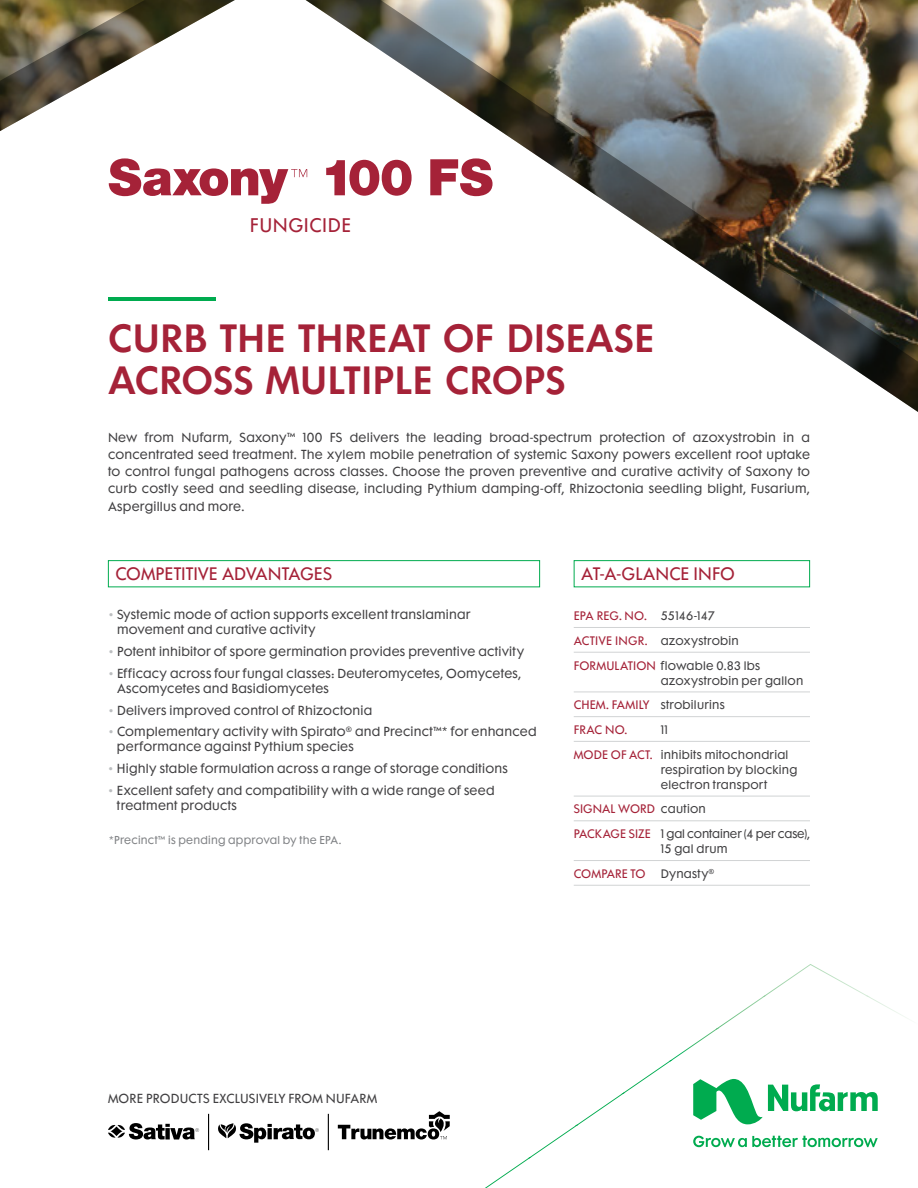
<style>
.page{position:relative;width:918px;height:1188px;background:#fff}
.page>*{position:absolute;margin:0;border:0;box-sizing:border-box;transform-origin:0 0}
.t1{font:600 36px/42px "Futura Maxi Std";color:#a52238}
.t2{font:18px "Futura Maxi Std";letter-spacing:.03em;color:#a52238}
.t3{font:16.5px "Futura Maxi Std";color:#a52238}
.t4{font:12px/17.2px "Futura Maxi Std";letter-spacing:.02em;color:#414042}
.t5{font:11.25px/24.8px "Futura Maxi Std";letter-spacing:.02em;color:#414042}
.t6{font:11.25px/24.8px "Futura Maxi Std";color:#414042}
.t7{font:11.25px "Futura Maxi Std";letter-spacing:.01em;color:#a52238}
.t8{font:10.5px "Futura Maxi Std";letter-spacing:.025em;color:#808285}
.s1{color:#a52238}
.s2{color:#bcbec0}
</style>
<div class="page">
<img style="left:0;top:0;width:918px;height:412px">
<hr style="left:108px;top:297px;width:108px;height:4px;background:#00ab4f">
<div style="left:108px;top:560px;width:432px;height:27px;border:1px solid #00ab4f"></div>
<div style="left:574px;top:560px;width:236px;height:27px;border:1px solid #00ab4f"></div>
<hr style="left:574px;top:627px;width:236px;height:1px;background:#d1d3d4">
<hr style="left:574px;top:652px;width:236px;height:1px;background:#d1d3d4">
<hr style="left:574px;top:692px;width:236px;height:1px;background:#d1d3d4">
<hr style="left:574px;top:716px;width:236px;height:1px;background:#d1d3d4">
<hr style="left:574px;top:741px;width:236px;height:1px;background:#d1d3d4">
<hr style="left:574px;top:796px;width:236px;height:1px;background:#d1d3d4">
<hr style="left:574px;top:820px;width:236px;height:1px;background:#d1d3d4">
<hr style="left:574px;top:860px;width:236px;height:1px;background:#d1d3d4">
<hr style="left:574px;top:885px;width:236px;height:1px;background:#d1d3d4">
<img style="left:717px;top:996px;width:47px;height:32px">
<img style="left:869px;top:997px;width:37px;height:21px">
<img style="left:671px;top:1028px;width:48px;height:33px">
<img style="left:763px;top:964px;width:107px;height:33px">
<img style="left:623px;top:1060px;width:49px;height:33px">
<img style="left:576px;top:1093px;width:49px;height:32px">
<img style="left:530px;top:1125px;width:48px;height:33px">
<img style="left:485px;top:1157px;width:46px;height:31px">
<svg style="left:693px;top:1079px;width:185px;height:68px"></svg>
<svg style="left:109px;top:158px;width:198px;height:46px"></svg>
<svg style="left:326px;top:160px;width:86px;height:36px"></svg>
<svg style="left:430px;top:158px;width:63px;height:38px"></svg>
<hr style="left:208px;top:1114px;width:1px;height:36px;background:#000">
<hr style="left:328px;top:1114px;width:1px;height:36px;background:#000">
<svg style="left:338px;top:1111px;width:112px;height:29px"></svg>
<svg style="left:218px;top:1123px;width:101px;height:20px"></svg>
<svg style="left:108px;top:1123px;width:91px;height:17px"></svg>
<h2 class="t2" style="left:250px;top:214px;width:103px">FUNGICIDE</h2>
<h1 class="t1" style="left:108px;top:317px;width:548px">CURB THE THREAT OF DISEASE<br>ACROSS MULTIPLE CROPS</h1>
<p class="t4" style="left:108px;top:428px;width:704px;text-align:justify">New from Nufarm, Saxony™ 100 FS delivers the leading broad-spectrum protection of azoxystrobin in a concentrated seed treatment. The xylem mobile penetration of systemic Saxony powers excellent root uptake to control fungal pathogens across classes. Choose the proven preventive and curative activity of Saxony to curb costly seed and seedling disease, including Pythium damping-off, Rhizoctonia seedling blight, Fusarium, Aspergillus and more.</p>
<h3 class="t3" style="left:116px;top:563px;width:218px">COMPETITIVE ADVANTAGES</h3>
<h3 class="t3" style="left:581px;top:563px;width:155px">AT-A-GLANCE INFO</h3>
<p class="t5" style="left:574px;top:603px;width:188px"><span class="s1">EPA REG. NO.</span> 55146-147<br><span class="s1">ACTIVE INGR.</span> azoxystrobin<br><span class="s1">FORMULATION</span> flowable 0.83 lbs</p>
<p class="t5" style="left:574px;top:668px;width:231px;text-indent:87px">azoxystrobin per gallon<br><span class="s1">CHEM. FAMILY</span> strobilurins<br><span class="s1">FRAC NO.</span></p>
<p class="t4" style="left:117px;top:607px;width:355px;line-height:15px;text-indent:-9px"><span class="s2">•</span> Systemic mode of action supports excellent translaminar movement and curative activity</p>
<p class="t4" style="left:108px;top:643px;width:418px"><span class="s2">•</span> Potent inhibitor of spore germination provides preventive activity</p>
<p class="t4" style="left:117px;top:666px;width:406px;line-height:15px;text-indent:-9px"><span class="s2">•</span> Efficacy across four fungal classes: Deuteromycetes, Oomycetes,<br>Ascomycetes and Basidiomycetes</p>
<p class="t4" style="left:108px;top:701px;width:266px"><span class="s2">•</span> Delivers improved control of Rhizoctonia</p>
<p class="t4" style="left:117px;top:724px;width:421px;line-height:15px;text-indent:-9px"><span class="s2">•</span> Complementary activity with Spirato<sup>®</sup> and Precinct™* for enhanced performance against Pythium species</p>
<p class="t4" style="left:108px;top:760px;width:401px"><span class="s2">•</span> Highly stable formulation across a range of storage conditions</p>
<p class="t4" style="left:117px;top:783px;width:379px;line-height:15px;text-indent:-9px"><span class="s2">•</span> Excellent safety and compatibility with a wide range of seed treatment products</p>
<p class="t5" style="left:574px;top:717px;width:216px;text-indent:87px">11<br><span class="s1">MODE OF ACT.</span> inhibits mitochondrial</p>
<p class="t5" style="left:661px;top:762px;width:138px;line-height:15px">respiration by blocking electron transport</p>
<p class="t6" style="left:574px;top:797px;width:238px"><span class="s1">SIGNAL WORD</span> caution<br><span class="s1">PACKAGE SIZE</span> 1 gal container (4 per case),</p>
<p class="t5" style="left:661px;top:836px;width:68px">15 gal drum</p>
<p class="t7" style="left:574px;top:866px;width:73px">COMPARE TO</p>
<p class="t5" style="left:661px;top:861px;width:55px">Dynasty<sup>®</sup></p>
<p class="t8" style="left:109px;top:833px;width:234px">*Precinct™ is pending approval by the EPA.</p>
<p class="t4" style="left:108px;top:1090px;width:271px">MORE PRODUCTS EXCLUSIVELY FROM NUFARM</p>
</div>
